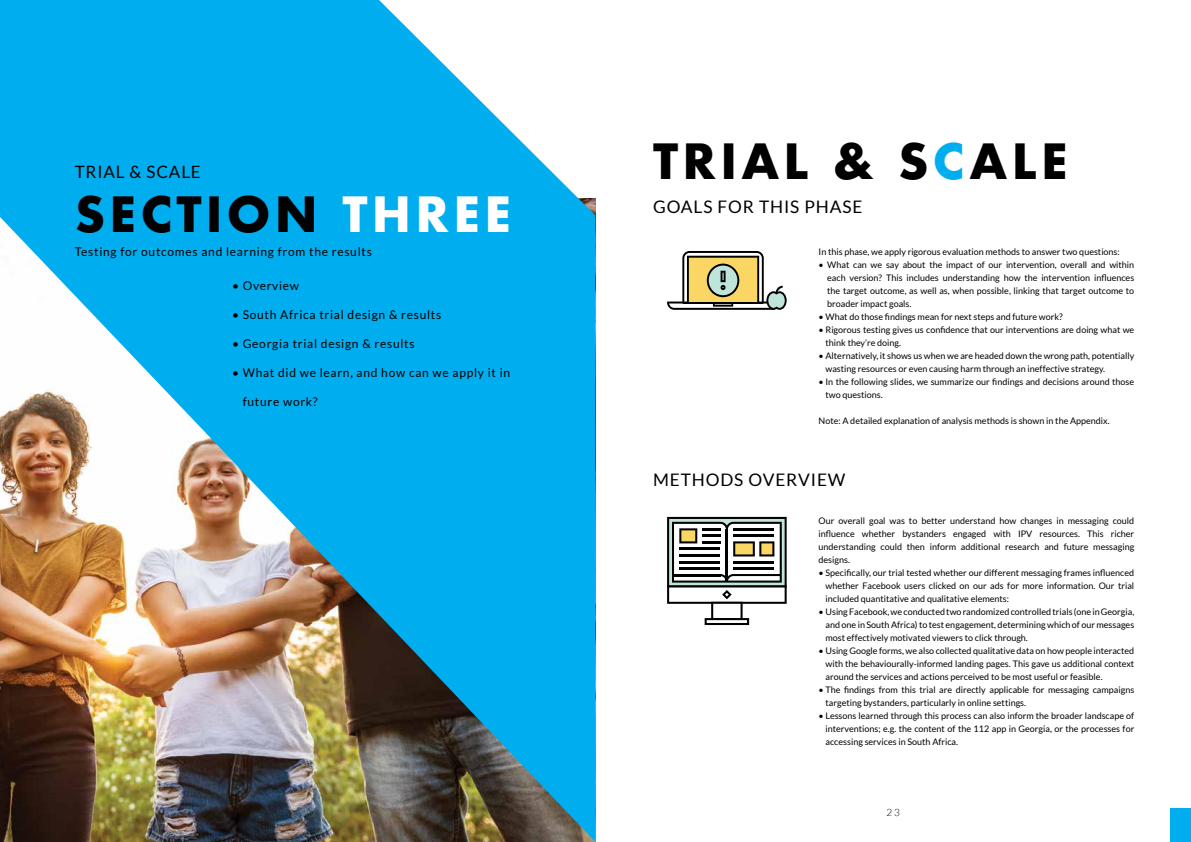
<style>
.page{position:relative;width:1191px;height:842px;background:#fff}
.page>*{position:absolute;margin:0;border:0;box-sizing:border-box;transform-origin:0 0}
.t1{font:700 47.2px "Futura";letter-spacing:.09em;color:#000}
.t2{font:17.3px "Lato";letter-spacing:.05em;color:#000}
.t3{font:17px "Lato";letter-spacing:.05em;color:#000}
.t4{font:12px "Lato";letter-spacing:.06em;color:#000}
.t5{font:300 10px "Lato";color:#000}
.t6{font:9px/13px "Lato";color:#000;text-align:justify}
.s1{color:#fff}
.s2{color:#00aeef}
</style>
<div class="page">
<div style="left:1170px;top:808px;width:21px;height:34px;background:#00aeef"></div>
<img style="left:0;top:0;width:595px;height:842px">
<svg style="left:398px;top:0;width:198px;height:199px"></svg>
<svg style="left:667px;top:517px;width:119px;height:108px"></svg>
<svg style="left:667px;top:251px;width:119px;height:59px"></svg>
<hr style="left:683px;top:301px;width:80px;height:2px;background:#000">
<h3 class="t3" style="left:75px;top:163px;width:128px">trial &amp; scale</h3>
<h1 class="t1" style="left:75px;top:180px;width:438px">SECTION <span class="s1">THREE</span></h1>
<h3 class="t4" style="left:75px;top:245px;width:299px">Testing for outcomes and learning from the results</h3>
<h3 class="t4" style="left:232px;top:279px;width:69px">• Overview</h3>
<h3 class="t4" style="left:232px;top:308px;width:211px">• South Africa trial design &amp; results</h3>
<h3 class="t4" style="left:232px;top:337px;width:184px">• Georgia trial design &amp; results</h3>
<h3 class="t4" style="left:232px;top:366px;width:280px">• What did we learn, and how can we apply it in</h3>
<h3 class="t4" style="left:243px;top:395px;width:76px">future work?</h3>
<h1 class="t1" style="left:653px;top:127px;width:416px">TRIAL &amp; S<span class="s2">C</span>ALE</h1>
<h2 class="t2" style="left:653px;top:197px;width:211px">Goals for this phase</h2>
<p class="t6" style="left:818px;top:245px;width:303px">I n this phase, we apply rigorous evaluation methods to answer two questions:</p>
<p class="t6" style="left:827px;top:258px;width:308px;text-indent:-9px">• What can we say about the impact of our intervention, overall and within each version? This includes understanding how the intervention influences the target outcome, as well as, when possible, linking that target outcome to broader impact goals.</p>
<p class="t6" style="left:818px;top:310px;width:246px">• What do those findings mean for next steps and future work?</p>
<p class="t6" style="left:825px;top:323px;width:310px;text-indent:-7px">• Rigorous testing gives us confidence that our interventions are doing what we think they’re doing.</p>
<p class="t6" style="left:825px;top:349px;width:310px;text-indent:-7px">• Alternatively, it shows us when we are headed down the wrong path, potentially wasting resources or even causing harm through an ineffective strategy.</p>
<p class="t6" style="left:825px;top:375px;width:310px;text-indent:-7px">• In the following slides, we summarize our findings and decisions around those two questions.</p>
<p class="t6" style="left:818px;top:414px;width:293px">Note: A detailed explanation of analysis methods is shown in the Appendix.</p>
<h2 class="t2" style="left:653px;top:470px;width:189px">Methods overview</h2>
<p class="t6" style="left:818px;top:514px;width:317px">Our overall goal was to better understand how changes in messaging could influence whether bystanders engaged with IPV resources. This richer understanding could then inform additional research and future messaging designs.</p>
<p class="t6" style="left:825px;top:566px;width:310px;text-indent:-7px">• Specifically, our trial tested whether our different messaging frames influenced whether Facebook users clicked on our ads for more information. Our trial included quantitative and qualitative elements:</p>
<p class="t6" style="left:825px;top:605px;width:310px;text-indent:-7px">• Using Facebook, we conducted two randomized controlled trials (one in Georgia, and one in South Africa) to test engagement, determining which of our messages most effectively motivated viewers to click through.</p>
<p class="t6" style="left:825px;top:644px;width:310px;text-indent:-7px">• Using Google forms, we also collected qualitative data on how people interacted with the behaviourally-informed landing pages. This gave us additional context around the services and actions perceived to be most useful or feasible.</p>
<p class="t6" style="left:825px;top:683px;width:310px;text-indent:-7px">• The findings from this trial are directly applicable for messaging campaigns targeting bystanders, particularly in online settings.</p>
<p class="t6" style="left:825px;top:709px;width:310px;text-indent:-7px">• Lessons learned through this process can also inform the broader landscape of interventions; e.g. the content of the 112 app in Georgia, or the processes for accessing services in South Africa.</p>
<p class="t5" style="left:886px;top:807px;width:15px">23</p>
</div>
